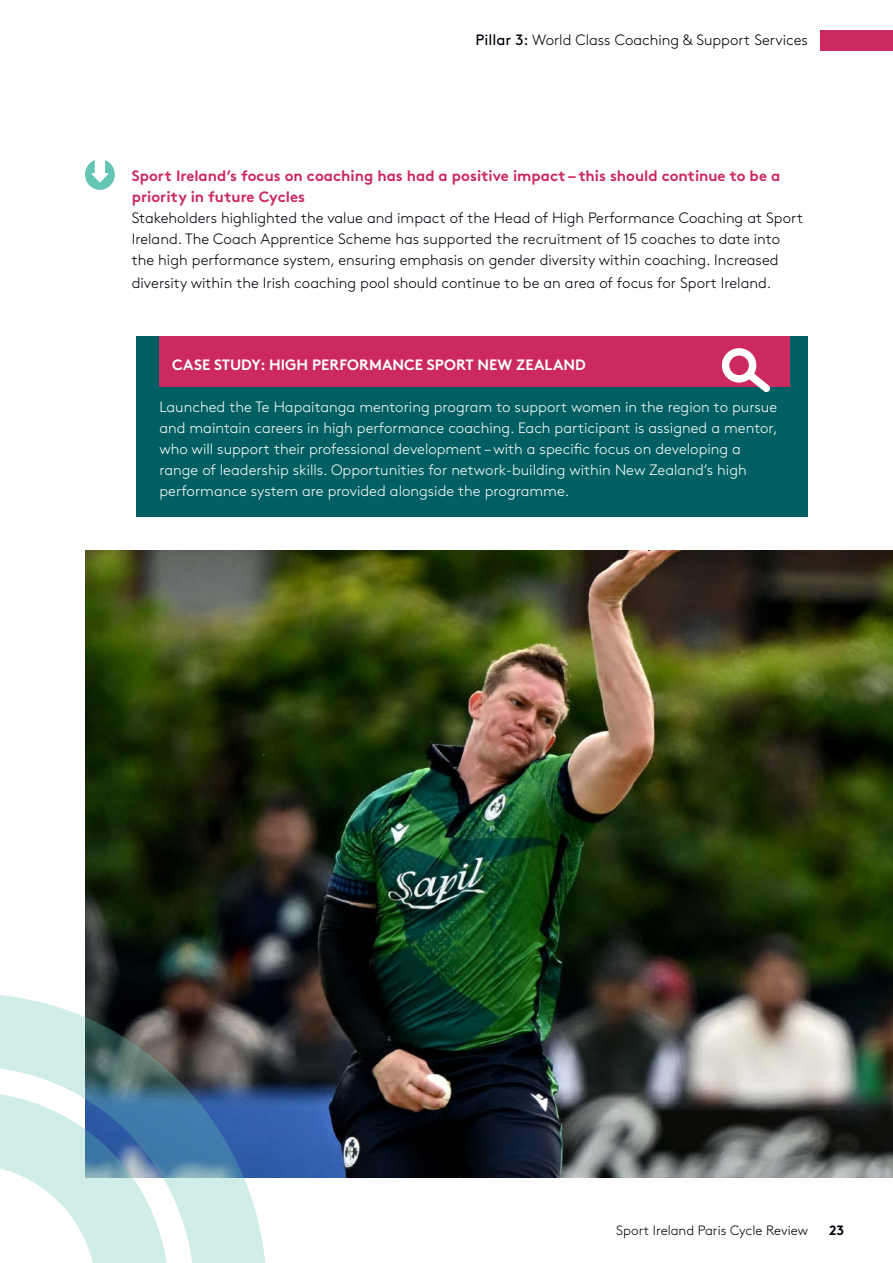
<style>
.page{position:relative;width:893px;height:1263px;background:#fff}
.page>*{position:absolute;margin:0;border:0;box-sizing:border-box;transform-origin:0 0}
.t1{font:300 15px/21px "Brown Std";color:#00000a}
.t2{font:300 15px/21px "Brown Std";color:#fff}
.t3{font:700 15px/21px "Brown Std";color:#cc295e}
.t4{font:700 15px "Brown Std";color:#fff}
.t5{font:300 13.5px "Brown Std";color:#00000a}
.t6{font:700 13.5px "Brown Std";color:#00000a}
.t7{font:12px "Brown Std";letter-spacing:.01em;color:#fff}
.s1{font-weight:400}
</style>
<div class="page">
<img style="left:85px;top:551px;width:808px;height:627px">
<div style="left:821px;top:30px;width:72px;height:20px;background:#cc295e"></div>
<svg style="left:0;top:995px;width:265px;height:268px"></svg>
<svg style="left:0;top:1094px;width:167px;height:169px"></svg>
<svg style="left:85px;top:160px;width:30px;height:30px"></svg>
<div style="left:136px;top:336px;width:672px;height:180px;background:#005f62"></div>
<div style="left:159px;top:336px;width:630px;height:50px;background:#cc295e"></div>
<svg style="left:722px;top:348px;width:48px;height:44px"></svg>
<p class="t1" style="left:476px;top:30px;width:334px"><span class="s1">Pillar 3:</span> World Class Coaching &amp; Support Services</p>
<p class="t3" style="left:132px;top:166px;width:650px">Sport Ireland’s focus on coaching has had a positive impact – this should continue to be a priority in future Cycles</p>
<p class="t1" style="left:132px;top:208px;width:673px">Stakeholders highlighted the value and impact of the Head of High Performance Coaching at Sport<br>Ireland. The Coach Apprentice Scheme has supported the recruitment of 15 coaches to date into the high performance system, ensuring emphasis on gender diversity within coaching. Increased</p>
<p class="t1" style="left:132px;top:272px;width:641px">diversity within the Irish coaching pool should continue to be an area of focus for Sport Ireland.</p>
<p class="t4" style="left:172px;top:356px;width:415px">CASE STUDY: HIGH PERFORMANCE SPORT NEW ZEALAND</p>
<p class="t2" style="left:159px;top:396px;width:620px">Launched the Te Hapaitanga mentoring program to support women in the region to pursue and maintain careers in high performance coaching. Each participant is assigned a mentor, who will support their professional development – with a specific focus on developing a range of leadership skills. Opportunities for network-building within New Zealand’s high performance system are provided alongside the programme.</p>
<p class="t7" style="left:601px;top:415px;width:103px">SURVEY INSIGHTS</p>
<p class="t5" style="left:616px;top:1222px;width:194px">Sport Ireland Paris Cycle Review</p>
<p class="t6" style="left:829px;top:1222px;width:17px">23</p>
</div>
